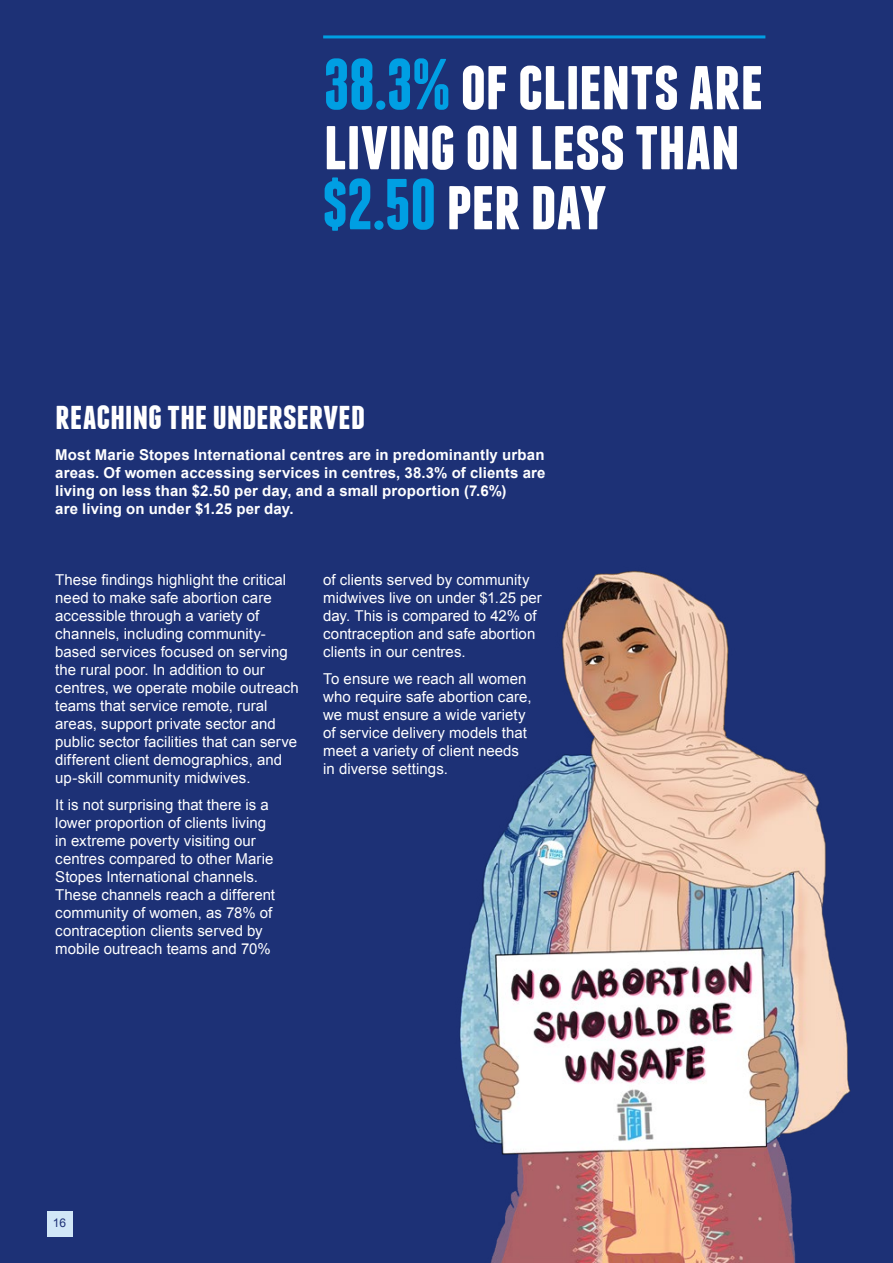
<style>
.page{position:relative;width:893px;height:1263px;background:#1d3176}
.page>*{position:absolute;margin:0;border:0;box-sizing:border-box;transform-origin:0 0}
.Body_Indent{font:700 72px/60px "Franchise";letter-spacing:-.01em;color:#fff}
.t1{font:700 39px "Franchise";letter-spacing:-.01em;color:#fff}
.Body_Indent-2{font:15px/18px "Arial";letter-spacing:.005em;color:#fff}
.Body_Indent-3{font:700 15px/18px "Arial";letter-spacing:.01em;color:#fff}
.t2{font:12px "Arial";color:#1d3176}
.s1{color:#009fe3}
</style>
<div class="page">
<div style="left:47px;top:1212px;width:25px;height:25px;background:#d1e7f7"></div>
<img style="left:459px;top:570px;width:392px;height:693px">
<hr style="left:323px;top:35px;width:442px;height:3px;background:#009fe3">
<p class="Body_Indent" style="left:323px;top:54px;width:442px"><span class="s1">38.3%</span> OF CLIENTS ARE<br>LIVING ON LESS THAN <span class="s1">$2.50</span> PER DAY</p>
<p class="t1" style="left:55px;top:397px;width:311px">REACHING THE UNDERSERVED</p>
<p class="Body_Indent-3" style="left:55px;top:446px;width:492px">Most Marie Stopes International centres are in predominantly urban areas. Of women accessing services in centres, 38.3% of clients are living on less than $2.50 per day, and a small proportion (7.6%)<br>are living on under $1.25 per day.</p>
<p class="Body_Indent-2" style="left:55px;top:571px;width:245px">These findings highlight the critical need to make safe abortion care accessible through a variety of channels, including community&shy;based services focused on serving the rural poor. In addition to our centres, we operate mobile outreach teams that service remote, rural areas, support private sector and public sector facilities that can serve different client demographics, and up-skill community midwives.</p>
<p class="Body_Indent-2" style="left:55px;top:795px;width:221px">It is not surprising that there is a lower proportion of clients living in extreme poverty visiting our centres compared to other Marie<br>Stopes International channels.<br>These channels reach a different community of women, as 78% of contraception clients served by mobile outreach teams and 70%</p>
<p class="Body_Indent-2" style="left:323px;top:571px;width:220px">of clients served by community midwives live on under $1.25 per day. This is compared to 42% of contraception and safe abortion clients in our centres.</p>
<p class="Body_Indent-2" style="left:323px;top:669px;width:210px">To ensure we reach all women who require safe abortion care, we must ensure a wide variety of service delivery models that meet a variety of client needs in diverse settings.</p>
<p class="t2" style="left:53px;top:1215px;width:15px">16</p>
</div>
